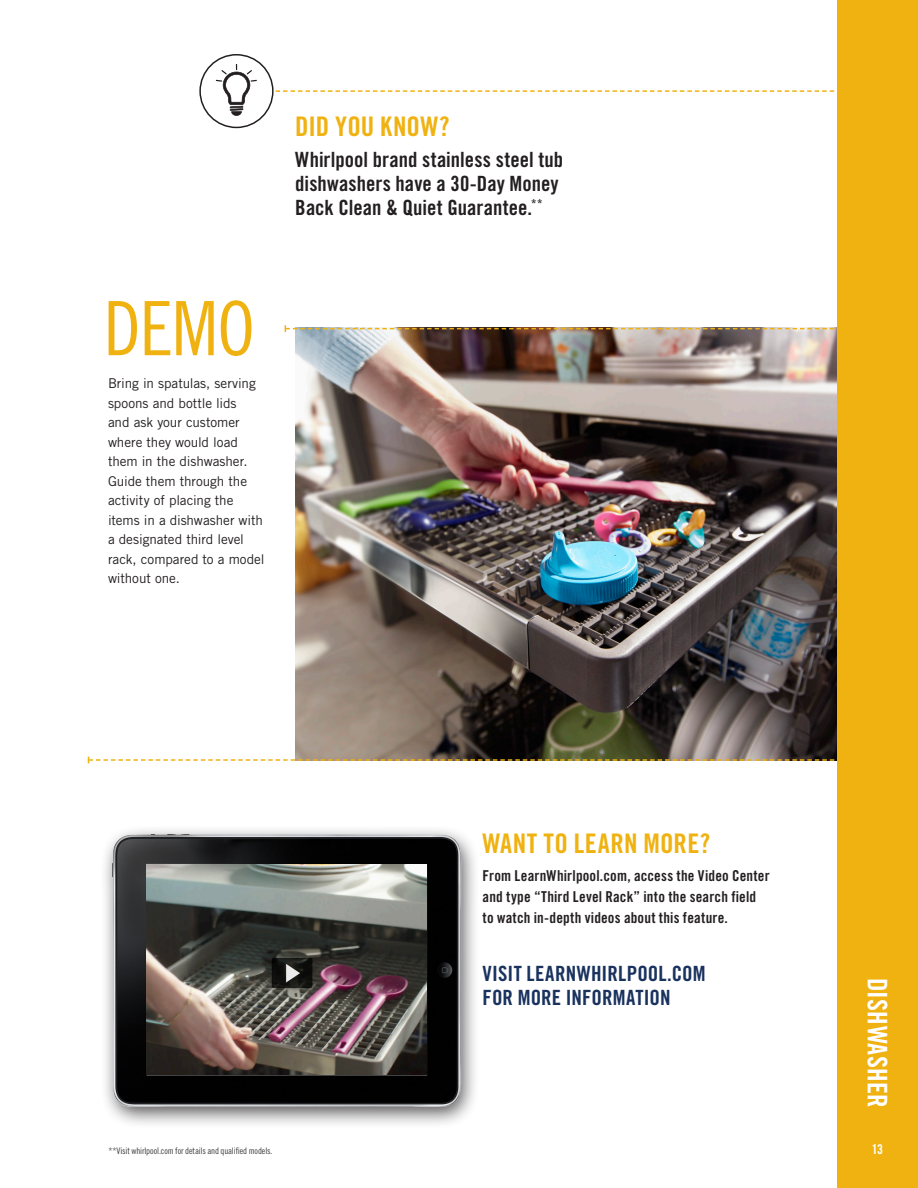
<style>
.page{position:relative;width:918px;height:1188px;background:#fff}
.page>*{position:absolute;margin:0;border:0;box-sizing:border-box;transform-origin:0 0}
.DEMO_Headline{font:75px "Trade Gothic LT Std Cn 18";color:#efb211}
.SUBHEAD{font:27px "Trade Gothic LT Std Bd Cn 20";letter-spacing:.01em;color:#efb211}
.t1{font:27px "Trade Gothic LT Std Bd Cn 20";letter-spacing:.01em;color:#fff}
.DYK_Copy{font:21px/24px "Trade Gothic LT Std Bd Cn 20";color:#231f20}
.QUALIFY_Copy{font:21px/24px "Trade Gothic LT Std Bd Cn 20";letter-spacing:.005em;color:#19325e}
.QUALIFY_Copy-2{font:15px/21px "Trade Gothic LT Std Bd Cn 20";letter-spacing:.01em;color:#231f20}
.Body_Copy{font:13.5px/19.5px "Trade Gothic LT Std";letter-spacing:-.005em;color:#231f20}
.t2{font:13.5px "Trade Gothic LT Std Bd Cn 20";color:#fff}
.Disclaimers{font:9px "Trade Gothic LT Std Cn 18";letter-spacing:-.015em;color:#3e3e3f}
</style>
<div class="page">
<div style="left:837px;top:0;width:81px;height:1188px;background:#efb211"></div>
<img style="left:295px;top:328px;width:542px;height:433px">
<img style="left:285px;top:325px;width:549px;height:7px">
<svg style="left:88px;top:757px;width:746px;height:6px"></svg>
<svg style="left:270px;top:77px;width:565px;height:28px"></svg>
<svg style="left:209px;top:61px;width:55px;height:58px"></svg>
<div style="left:199px;top:54px;width:75px;height:74px;border:2px solid #231f20;border-radius:50%"></div>
<div style="left:99px;top:824px;width:381px;height:305px;background:#231f20;opacity:.75"></div>
<img style="left:108px;top:834px;width:353px;height:273px">
<img style="left:146px;top:865px;width:280px;height:209px">
<p class="SUBHEAD" style="left:295px;top:110px;width:156px">DID YOU KNOW?</p>
<p class="DYK_Copy" style="left:295px;top:147px;width:269px">Whirlpool brand stainless steel tub dishwashers have a 30-Day Money<br>Back Clean &amp; Quiet Guarantee.<sup>**</sup></p>
<p class="DEMO_Headline" style="left:104px;top:284px;width:153px">DEMO</p>
<p class="Body_Copy" style="left:108px;top:373px;width:158px">Bring in spatulas, serving spoons and bottle lids<br>and ask your customer where they would load them in the dishwasher.<br>Guide them through the activity of placing the items in a dishwasher with a designated third level rack, compared to a model without one.</p>
<p class="Disclaimers" style="left:108px;top:1146px;width:166px">**Visit whirlpool.com for details and qualified models.</p>
<p class="SUBHEAD" style="left:483px;top:827px;width:229px">WANT TO LEARN MORE?</p>
<p class="QUALIFY_Copy-2" style="left:483px;top:865px;width:289px">From LearnWhirlpool.com, access the Video Center and type “Third Level Rack” into the search field to watch in-depth videos about this feature.</p>
<p class="QUALIFY_Copy" style="left:483px;top:961px;width:225px">VISIT LEARNWHIRLPOOL.COM<br>FOR MORE INFORMATION</p>
<p class="t1" style="left:894px;top:978px;width:131px;rotate:90deg">DISHWASHER</p>
<p class="t2" style="left:872px;top:1141px;width:13px">13</p>
</div>
